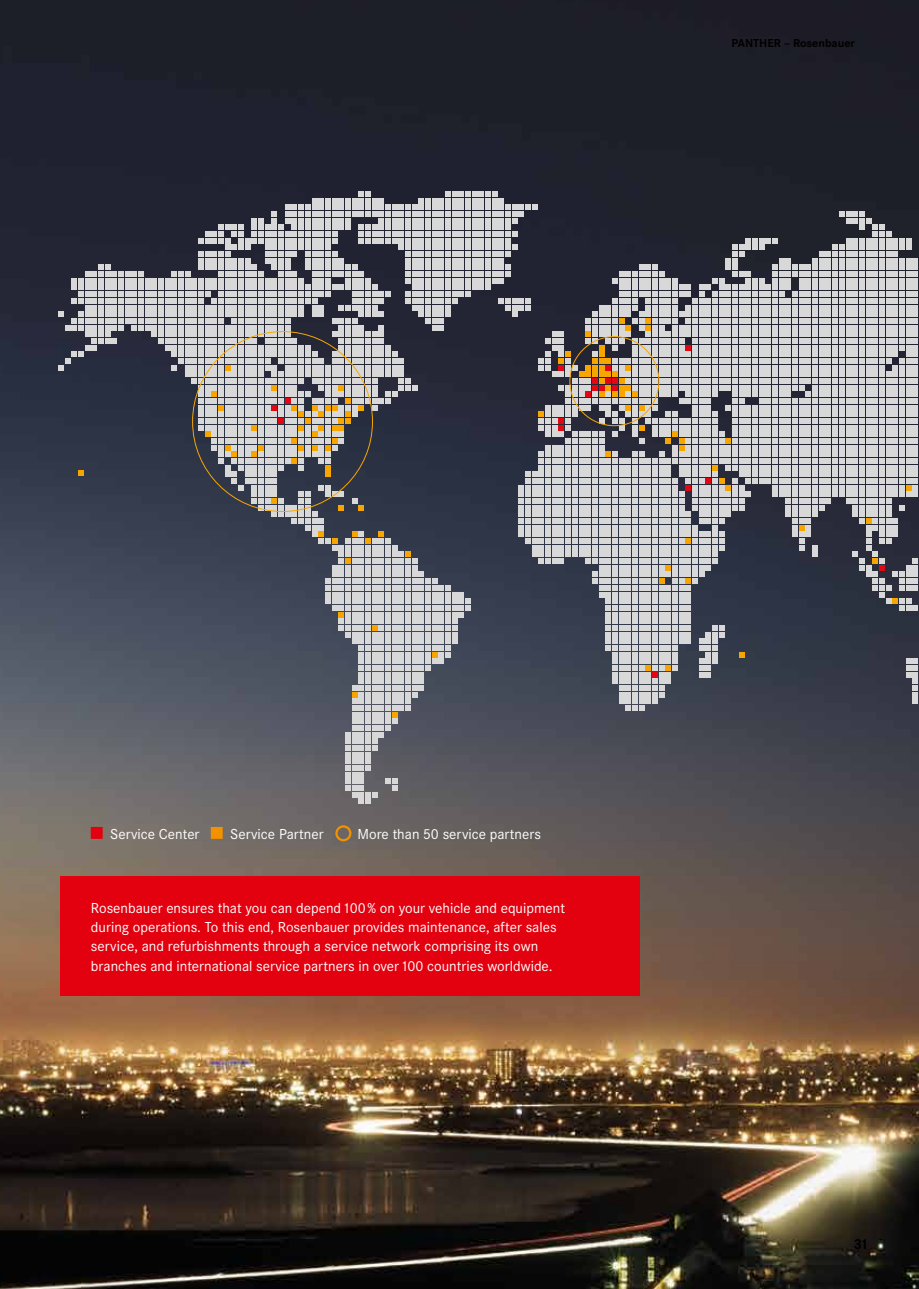
<style>
.page{position:relative;width:919px;height:1289px;background:#fff}
.page>*{position:absolute;margin:0;border:0;box-sizing:border-box;transform-origin:0 0}
.t1{font:15px/19.2px "Corporate S";color:#fff}
.t2{font:700 15px "Corporate S";color:#000}
.t3{font:700 12px "Corporate S";color:#000}
</style>
<div class="page">
<img style="left:0;top:0;width:918px;height:1288px">
<svg style="left:58px;top:191px;width:859px;height:613px;background:#666870"></svg>
<div style="left:60px;top:876px;width:579px;height:119px;background:#e3000f"></div>
<div style="left:91px;top:827px;width:12px;height:11px;background:#e3000f;border:2px solid #e3000f"></div>
<div style="left:211px;top:827px;width:12px;height:11px;background:#f39100;border:2px solid #f39100"></div>
<div style="left:335px;top:825px;width:16px;height:16px;border:2px solid #f39100;border-radius:50%"></div>
<p class="t3" style="left:731px;top:36px;width:125px">PANTHER – Rosenbauer</p>
<p class="t1" style="left:110px;top:824px;width:91px">Service Center</p>
<p class="t1" style="left:230px;top:824px;width:95px">Service Partner</p>
<p class="t1" style="left:357px;top:824px;width:185px">More than 50 service partners</p>
<p class="t1" style="left:91px;top:898px;width:475px">Rosenbauer ensures that you can depend 100% on your vehicle and equipment during operations. To this end, Rosenbauer provides maintenance, after sales service, and refurbishments through a service network comprising its own branches and international service partners in over 100 countries worldwide.</p>
<p class="t2" style="left:853px;top:1235px;width:16px">31</p>
</div>
